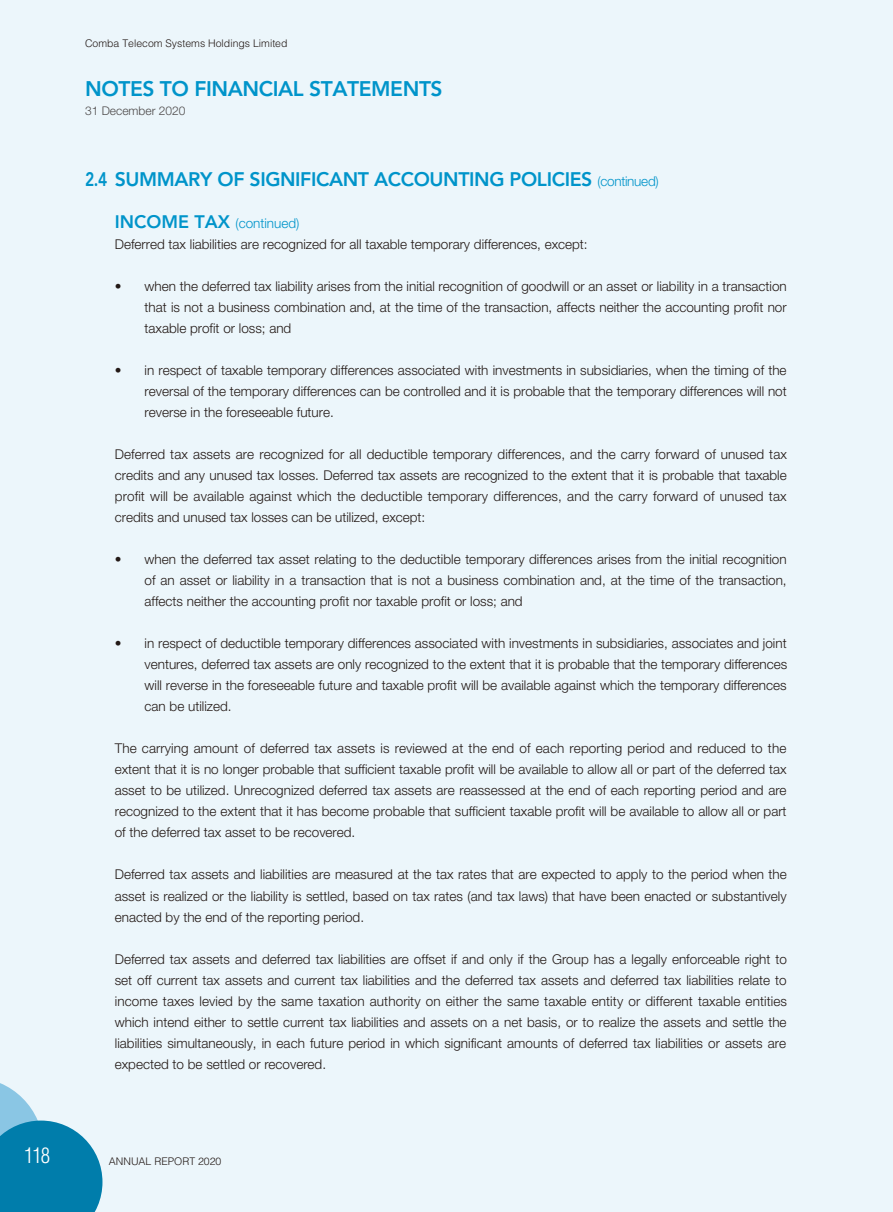
<style>
.page{position:relative;width:893px;height:1212px;background:#ecf6fb}
.page>*{position:absolute;margin:0;border:0;box-sizing:border-box;transform-origin:0 0}
.t1{font:800 21px "Avenir LT Std";letter-spacing:-.02em;color:#0094ca}
.t2{font:300 condensed 21px "Helvetica LT Std";color:#fff}
.t3{font:800 19.5px "Avenir LT Std";letter-spacing:-.02em;color:#0094ca;scale:.8 1}
.t4{font:300 13.5px/21px "Helvetica Neue LT Std";color:#231916;text-align:justify}
.t5{font:300 12px "Helvetica Neue LT Std";color:#4d4a4a}
.t6{font:300 10.5px "Helvetica LT Std";color:#231916}
.s1{font-family:"Helvetica Neue LT Std";font-weight:300;font-size:13.5px}
.s2{font-family:"Avenir LT Std";font-weight:800;font-size:18px;color:#0094ca}
.s3{color:#0094ca}
</style>
<div class="page">
<svg style="left:0;top:1083px;width:102px;height:129px"></svg>
<p class="t6" style="left:85px;top:37px;width:204px">Comba Telecom Systems Holdings Limited</p>
<h1 class="t1" style="left:85px;top:76px;width:359px">NOTES TO FINANCIAL STATEMENTS</h1>
<p class="t5" style="left:85px;top:103px;width:102px">31 December 2020</p>
<h2 class="t3" style="left:85px;top:168px;width:719px">2.4 SUMMARY OF SIGNIFICANT ACCOUNTING POLICIES <span class="s1">(continued)</span></h2>
<p class="t4" style="left:115px;top:213px;width:474px"><span class="s2">INCOME TAX</span> <span class="s3">(continued)<br></span>Deferred tax liabilities are recognized for all taxable temporary differences, except:</p>
<p class="t4" style="left:145px;top:276px;width:644px;text-indent:-30px">• when the deferred tax liability arises from the initial recognition of goodwill or an asset or liability in a transaction that is not a business combination and, at the time of the transaction, affects neither the accounting profit nor taxable profit or loss; and</p>
<p class="t4" style="left:145px;top:360px;width:644px;text-indent:-30px">• in respect of taxable temporary differences associated with investments in subsidiaries, when the timing of the reversal of the temporary differences can be controlled and it is probable that the temporary differences will not reverse in the foreseeable future.</p>
<p class="t4" style="left:115px;top:444px;width:674px">Deferred tax assets are recognized for all deductible temporary differences, and the carry forward of unused tax credits and any unused tax losses. Deferred tax assets are recognized to the extent that it is probable that taxable profit will be available against which the deductible temporary differences, and the carry forward of unused tax credits and unused tax losses can be utilized, except:</p>
<p class="t4" style="left:145px;top:549px;width:644px;text-indent:-30px">• when the deferred tax asset relating to the deductible temporary differences arises from the initial recognition of an asset or liability in a transaction that is not a business combination and, at the time of the transaction, affects neither the accounting profit nor taxable profit or loss; and</p>
<p class="t4" style="left:145px;top:633px;width:644px;text-indent:-30px">• in respect of deductible temporary differences associated with investments in subsidiaries, associates and joint ventures, deferred tax assets are only recognized to the extent that it is probable that the temporary differences will reverse in the foreseeable future and taxable profit will be available against which the temporary differences can be utilized.</p>
<p class="t4" style="left:115px;top:738px;width:673px">The carrying amount of deferred tax assets is reviewed at the end of each reporting period and reduced to the extent that it is no longer probable that sufficient taxable profit will be available to allow all or part of the deferred tax asset to be utilized. Unrecognized deferred tax assets are reassessed at the end of each reporting period and are recognized to the extent that it has become probable that sufficient taxable profit will be available to allow all or part of the deferred tax asset to be recovered.</p>
<p class="t4" style="left:115px;top:864px;width:673px">Deferred tax assets and liabilities are measured at the tax rates that are expected to apply to the period when the asset is realized or the liability is settled, based on tax rates (and tax laws) that have been enacted or substantively enacted by the end of the reporting period.</p>
<p class="t4" style="left:115px;top:948px;width:674px">Deferred tax assets and deferred tax liabilities are offset if and only if the Group has a legally enforceable right to set off current tax assets and current tax liabilities and the deferred tax assets and deferred tax liabilities relate to income taxes levied by the same taxation authority on either the same taxable entity or different taxable entities which intend either to settle current tax liabilities and assets on a net basis, or to realize the assets and settle the liabilities simultaneously, in each future period in which significant amounts of deferred tax liabilities or assets are expected to be settled or recovered.</p>
<h1 class="t2" style="left:24px;top:1142px;width:27px">118</h1>
<p class="t6" style="left:109px;top:1155px;width:114px">ANNUAL REPORT 2020</p>
</div>
